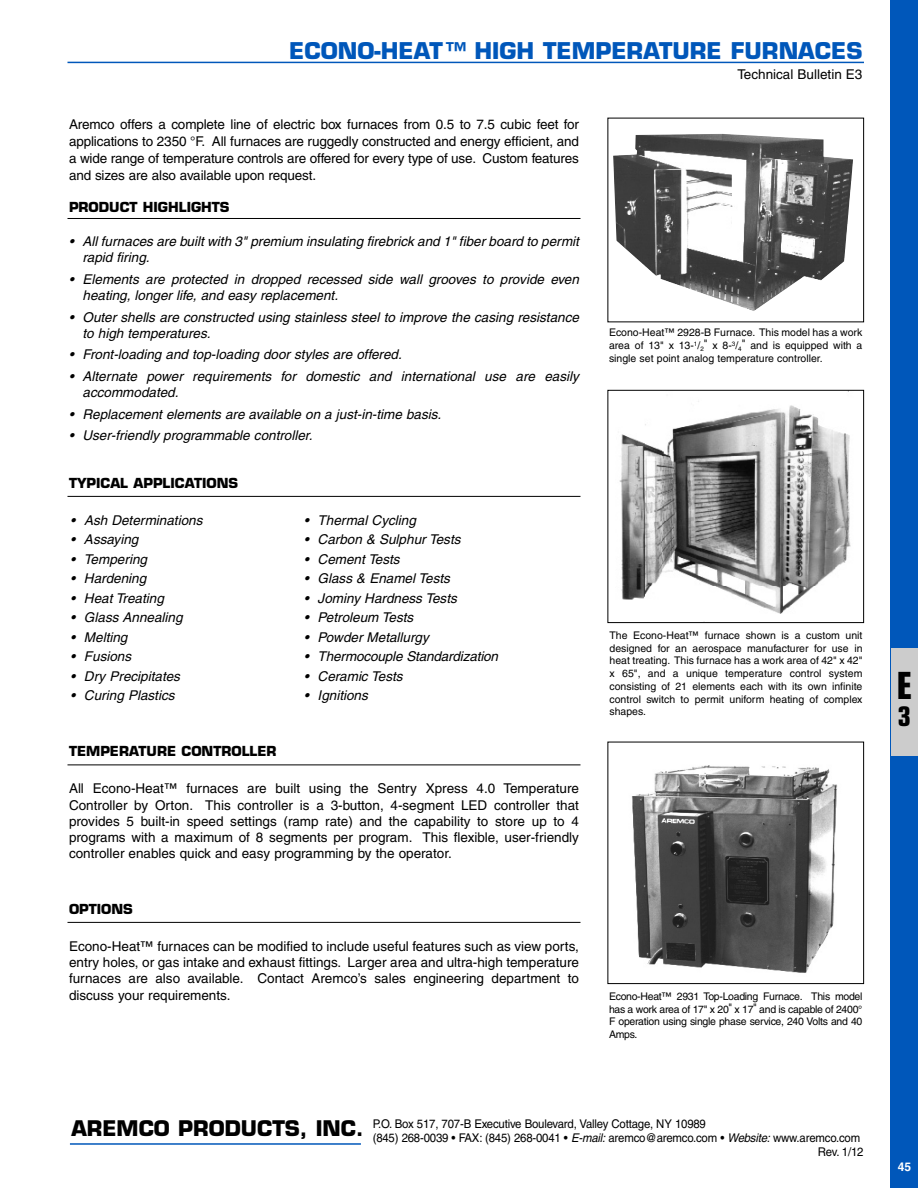
<style>
.page{position:relative;width:918px;height:1188px;background:#fff}
.page>*{position:absolute;margin:0;border:0;box-sizing:border-box;transform-origin:0 0}
.t1{font:700 condensed 37.5px "Eurostile";color:#000}
.t2{font:700 condensed 27px "Eurostile";color:#000}
.t3{font:700 22.5px "Eurostile";color:#0057ba}
.t4{font:700 21px "Eurostile";color:#000}
.t5{font:13.5px/16.2px "Helvetica";color:#000;text-align:justify}
.t6{font:italic 13.5px/16.2px "Helvetica";color:#000}
.t7{font:700 13.5px "Eurostile";color:#000}
.t8{font:12px "Helvetica";letter-spacing:-.015em;color:#000;scale:.95 1}
.t9{font:700 12px "Helvetica";color:#fff}
.t10{font:10.5px/12.8px "Helvetica";color:#000;text-align:justify}
.s1{font-style:italic}
</style>
<div class="page">
<div style="left:891px;top:0;width:27px;height:648px;background:#0057ba"></div>
<div style="left:891px;top:648px;width:27px;height:108px;background:#ccc"></div>
<div style="left:891px;top:756px;width:27px;height:108px;background:#0057ba"></div>
<div style="left:891px;top:864px;width:27px;height:324px;background:#0057ba"></div>
<hr style="left:70px;top:1143px;width:291px;height:2px;background:#0057ba">
<hr style="left:68px;top:62px;width:796px;height:1px;background:#0057ba">
<img style="left:613px;top:134px;width:240px;height:177px">
<img style="left:632px;top:765px;width:206px;height:208px">
<div style="left:608px;top:742px;width:256px;height:242px;border:1px solid #000"></div>
<img style="left:619px;top:401px;width:232px;height:213px">
<div style="left:608px;top:390px;width:256px;height:233px;border:1px solid #000"></div>
<hr style="left:68px;top:218px;width:512px;height:1px;background:#000">
<hr style="left:68px;top:496px;width:512px;height:1px;background:#000">
<hr style="left:68px;top:922px;width:512px;height:1px;background:#000">
<hr style="left:68px;top:765px;width:512px;height:1px;background:#000">
<h3 class="t3" style="left:289px;top:42px;width:575px">ECONO-HEAT ™ HIGH TEMPERATURE FURNACES</h3>
<p class="t5" style="left:737px;top:67px;width:127px">Technical Bulletin E3</p>
<p class="t5" style="left:69px;top:117px;width:512px;line-height:17px">Aremco offers a complete line of electric box furnaces from 0.5 to 7.5 cubic feet for applications to 2350 °F. All furnaces are ruggedly constructed and energy efficient, and a wide range of temperature controls are offered for every type of use. Custom features and sizes are also available upon request.</p>
<p class="t7" style="left:69px;top:202px;width:162px">PRODUCT HIGHLIGHTS</p>
<p class="t6" style="left:83px;top:234px;width:501px;text-indent:-14px">• Allfurnaces are builtwith 3"premium insulating firebrick and 1"fiberboard to permit rapid firing.</p>
<p class="t6" style="left:83px;top:272px;width:501px;text-indent:-14px">• Elements are protected in dropped recessed side wall grooves to provide even heating, longer life, and easy replacement.</p>
<p class="t6" style="left:83px;top:310px;width:501px;text-indent:-14px">• Outer shells are constructed using stainless steel to improve the casing resistance to high temperatures.</p>
<p class="t6" style="left:69px;top:348px;width:337px">• Front-loading and top-loading door styles are offered.</p>
<p class="t6" style="left:83px;top:369px;width:498px;text-indent:-14px">• Alternate power requirements for domestic and international use are easily accommodated.</p>
<p class="t6" style="left:69px;top:407px;width:376px">• Replacement elements are available on a just-in-time basis.</p>
<p class="t6" style="left:69px;top:429px;width:248px">• User-friendly programmable controller.</p>
<p class="t7" style="left:69px;top:478px;width:171px">TYPICAL APPLICATIONS</p>
<p class="t6" style="left:70px;top:513px;width:136px">• Ash Determinations</p>
<p class="t6" style="left:70px;top:533px;width:72px">• Assaying</p>
<p class="t6" style="left:70px;top:552px;width:81px">• Tempering</p>
<p class="t6" style="left:70px;top:572px;width:80px">• Hardening</p>
<p class="t6" style="left:70px;top:591px;width:98px">• HeatTreating</p>
<p class="t6" style="left:70px;top:611px;width:116px">• Glass Annealing</p>
<p class="t6" style="left:70px;top:630px;width:61px">• Melting</p>
<p class="t6" style="left:70px;top:650px;width:65px">• Fusions</p>
<p class="t6" style="left:70px;top:669px;width:114px">• Dry Precipitates</p>
<p class="t6" style="left:70px;top:689px;width:108px">• Curing Plastics</p>
<p class="t7" style="left:69px;top:746px;width:209px">TEMPERATURE CONTROLLER</p>
<p class="t6" style="left:304px;top:513px;width:116px">• Thermal Cycling</p>
<p class="t6" style="left:304px;top:533px;width:161px">• Carbon &amp; SulphurTests</p>
<p class="t6" style="left:304px;top:552px;width:100px">• CementTests</p>
<p class="t6" style="left:304px;top:572px;width:150px">• Glass &amp; EnamelTests</p>
<p class="t6" style="left:304px;top:591px;width:157px">• Jominy Hardness Tests</p>
<p class="t6" style="left:304px;top:611px;width:113px">• Petroleum Tests</p>
<p class="t6" style="left:304px;top:630px;width:126px">• Powder Metallurgy</p>
<p class="t6" style="left:304px;top:650px;width:198px">• Thermocouple Standardization</p>
<p class="t6" style="left:304px;top:669px;width:103px">• Ceramic Tests</p>
<p class="t6" style="left:304px;top:689px;width:68px">• Ignitions</p>
<p class="t5" style="left:69px;top:782px;width:512px">All Econo-Heat™ furnaces are built using the Sentry Xpress 4.0 Temperature Controller by Orton. This controller is a 3-button, 4-segment LED controller that provides 5 built-in speed settings (ramp rate) and the capability to store up to 4 programs with a maximum of 8 segments per program. This flexible, user-friendly controller enables quick and easy programming by the operator.</p>
<p class="t7" style="left:69px;top:904px;width:65px">OPTIONS</p>
<p class="t5" style="left:69px;top:939px;width:512px">Econo-Heat™ furnaces can be modified to include useful features such as view ports, entry holes, or gas intake and exhaust fittings. Larger area and ultra-high temperature furnaces are also available. Contact Aremco’s sales engineering department to discuss your requirements.</p>
<p class="t10" style="left:609px;top:327px;width:255px">Econo-Heat™ 2928-B Furnace. This model has a work area of 13" x 13-<sup>1</sup>/<sub>2</sub>" x 8-<sup>3</sup>/<sub>4</sub>" and is equipped with a single set point analog temperature controller.</p>
<p class="t10" style="left:610px;top:630px;width:254px">The Econo-Heat™ furnace shown is a custom unit designed for an aerospace manufacturer for use in heat treating. This furnace has a work area of 42" x 42" x 65", and a unique temperature control system consisting of 21 elements each with its own infinite control switch to permit uniform heating of complex shapes.</p>
<p class="t10" style="left:609px;top:991px;width:255px">Econo-Heat™ 2931 Top-Loading Furnace. This model has a work area of 17" x 20" x 17" and is capable of 2400° F operation using single phase service, 240 Volts and 40<br>Amps.</p>
<h3 class="t4" style="left:71px;top:1120px;width:294px">AREMCO PRODUCTS, INC.</h3>
<p class="t8" style="left:373px;top:1119px;width:352px">P.O. Box 517, 707-B Executive Boulevard, Valley Cottage, NY 10989</p>
<p class="t8" style="left:373px;top:1133px;width:515px">(845) 268-0039 • FAX: (845) 268-0041 • <span class="s1">E-mail:</span>aremco@aremco.com • <span class="s1">Website:</span>www.aremco.com</p>
<p class="t8" style="left:818px;top:1148px;width:50px">Rev. 1/12</p>
<h1 class="t1" style="left:897px;top:672px;width:17px">E</h1>
<h2 class="t2" style="left:898px;top:706px;width:15px">3</h2>
<p class="t9" style="left:898px;top:1162px;width:15px">45</p>
</div>
